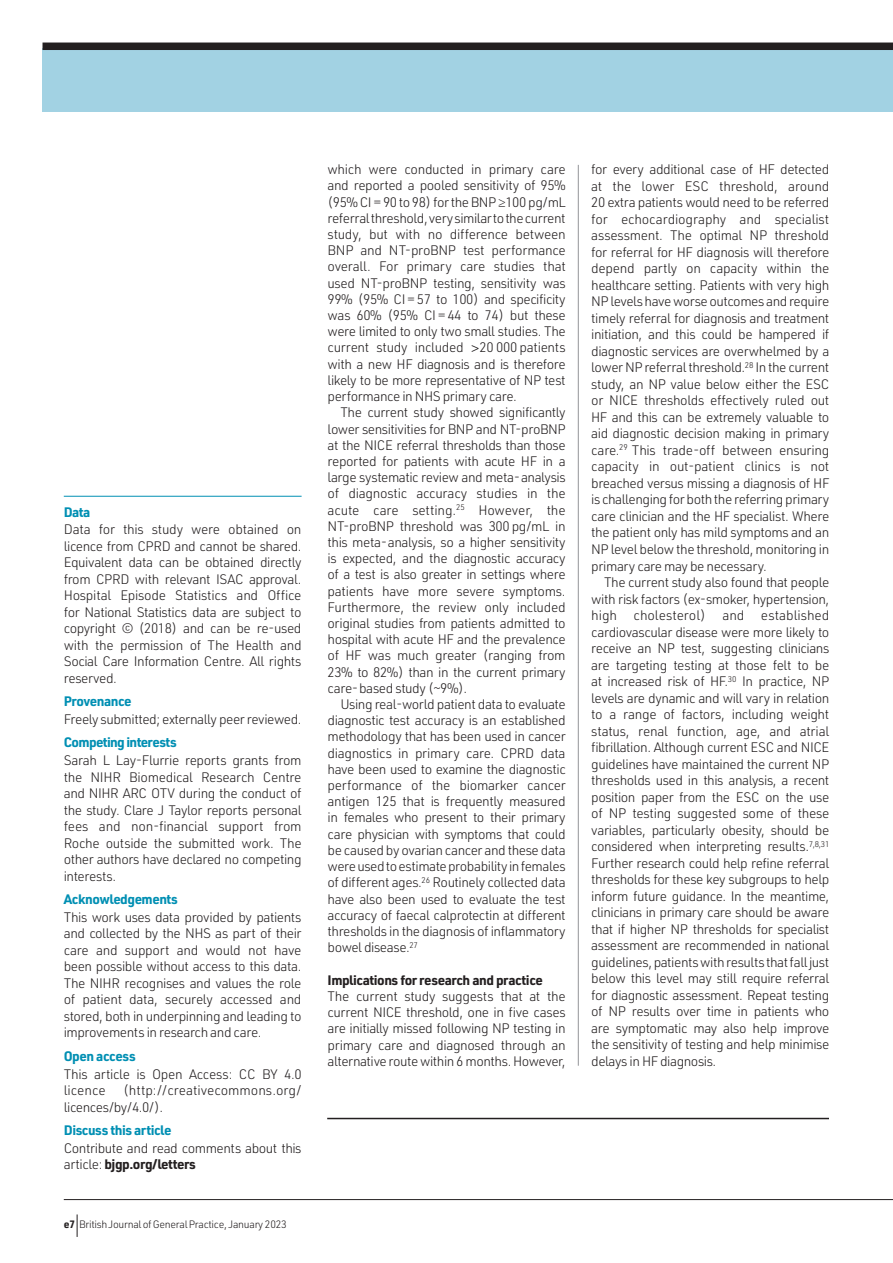
<style>
.page{position:relative;width:893px;height:1263px;background:#fff}
.page>*{position:absolute;margin:0;border:0;box-sizing:border-box;transform-origin:0 0}
.t1{font:300 13.5px/16.5px "URWDIN";letter-spacing:-.035em;color:#231f20;text-align:justify}
.t2{font:700 13.5px "URWDIN";letter-spacing:-.035em;color:#008fb3}
.t3{font:300 13.5px/16.5px "URWDIN";letter-spacing:-.005em;color:#231f20}
.t4{font:700 13.5px "URWDIN";letter-spacing:-.035em;color:#231f20}
.t5{font:300 10.5px "URWDIN";letter-spacing:-.025em;color:#231f20}
.s1{font-weight:700}
.s2{font-family:"Helvetica"}
</style>
<div class="page">
<div style="left:43px;top:48px;width:850px;height:64px;background:#a2d2e3"></div>
<div style="left:43px;top:43px;width:850px;height:7px;background:#231f20"></div>
<hr style="left:578px;top:165px;width:1px;height:901px;background:#939598">
<hr style="left:64px;top:496px;width:238px;height:1px;background:#008fb3">
<hr style="left:327px;top:1118px;width:502px;height:1px;background:#231f20">
<hr style="left:64px;top:1199px;width:829px;height:1px;background:#231f20">
<svg style="left:77px;top:1214px;width:1px;height:23px"></svg>
<p class="t2" style="left:64px;top:502px;width:28px">Data</p>
<p class="t1" style="left:64px;top:521px;width:239px">Data for this study were obtained on licence from CPRD and cannot be shared.<br>Equivalent data can be obtained directly from CPRD with relevant ISAC approval.<br>Hospital Episode Statistics and Office for National Statistics data are subject to copyright © (2018) and can be re-used with the permission of The Health and Social Care Information Centre. All rights reserved.</p>
<p class="t2" style="left:64px;top:692px;width:69px">Provenance</p>
<p class="t1" style="left:64px;top:711px;width:239px">Freely submitted; externally peer reviewed.</p>
<p class="t2" style="left:64px;top:733px;width:115px">Competing interests</p>
<p class="t1" style="left:64px;top:752px;width:239px">Sarah L Lay-Flurrie reports grants from the NIHR Biomedical Research Centre and NIHR ARC OTV during the conduct of the study. Clare J Taylor reports personal fees and non-financial support from Roche outside the submitted work. The other authors have declared no competing interests.</p>
<p class="t2" style="left:64px;top:890px;width:116px">Acknowledgements</p>
<p class="t1" style="left:64px;top:908px;width:239px">This work uses data provided by patients and collected by the NHS as part of their care and support and would not have been possible without access to this data.<br>The NIHR recognises and values the role of patient data, securely accessed and stored, both in underpinning and leading to improvements in research and care.</p>
<p class="t2" style="left:64px;top:1047px;width:73px">Open access</p>
<p class="t1" style="left:64px;top:1065px;width:239px">This article is Open Access: CC BY 4.0 licence</p>
<p class="t3" style="left:64px;top:1082px;width:239px;text-indent:59px">(http://creativecommons.org/ licences/by/4.0/).</p>
<p class="t2" style="left:64px;top:1121px;width:109px">Discuss this article</p>
<p class="t1" style="left:64px;top:1139px;width:239px">Contribute and read comments about this article: <span class="s1">bjgp.org/letters</span></p>
<p class="t5" style="left:64px;top:1217px;width:225px"><span class="s1">e7</span> BritishJournalofGeneralPractice, January 2023</p>
<p class="t1" style="left:328px;top:161px;width:240px">which were conducted in primary care and reported a pooled sensitivity of 95% (95% CI = 90 to 98) for the BNP <span class="s2">≥</span>100 pg/mL referral threshold, very similar to the current study, but with no difference between BNP and NT-proBNP test performance overall. For primary care studies that used NT-proBNP testing, sensitivity was 99% (95% CI = 57 to 100) and specificity was 60% (95% CI = 44 to 74) but these were limited to only two small studies. The current study included <span class="s2">&gt;</span>20 000 patients with a new HF diagnosis and is therefore likely to be more representative of NP test performance in NHS primary care.</p>
<p class="t1" style="left:328px;top:404px;width:240px;text-indent:13px">The current study showed significantly lower sensitivities for BNP and NT-proBNP at the NICE referral thresholds than those reported for patients with acute HF in a large systematic review and meta- analysis of diagnostic accuracy studies in the acute care setting.<sup>25</sup> However, the NT-proBNP threshold was 300 pg/mL in this meta- analysis, so a higher sensitivity is expected, and the diagnostic accuracy of a test is also greater in settings where patients have more severe symptoms.<br>Furthermore, the review only included original studies from patients admitted to hospital with acute HF and the prevalence of HF was much greater (ranging from 23% to 82%) than in the current primary care- based study (~9%).</p>
<p class="t1" style="left:328px;top:696px;width:240px;text-indent:13px">Using real-world patient data to evaluate diagnostic test accuracy is an established methodology that has been used in cancer diagnostics in primary care. CPRD data have been used to examine the diagnostic performance of the biomarker cancer antigen 125 that is frequently measured in females who present to their primary care physician with symptoms that could be caused by ovarian cancer and these data were used to estimate probability in females of different ages.<sup>26</sup> Routinely collected data have also been used to evaluate the test accuracy of faecal calprotectin at different thresholds in the diagnosis of inflammatory bowel disease.<sup>27</sup></p>
<p class="t4" style="left:328px;top:970px;width:217px">Implications for research and practice</p>
<p class="t1" style="left:328px;top:987px;width:240px">The current study suggests that at the current NICE threshold, one in five cases are initially missed following NP testing in primary care and diagnosed through an alternative route within 6 months. However,</p>
<p class="t1" style="left:591px;top:161px;width:240px">for every additional case of HF detected at the lower ESC threshold, around 20 extra patients would need to be referred for echocardiography and specialist assessment. The optimal NP threshold for referral for HF diagnosis will therefore depend partly on capacity within the healthcare setting. Patients with very high NP levels have worse outcomes and require timely referral for diagnosis and treatment initiation, and this could be hampered if diagnostic services are overwhelmed by a lower NP referral threshold.<sup>28</sup> In the current study, an NP value below either the ESC or NICE thresholds effectively ruled out HF and this can be extremely valuable to aid diagnostic decision making in primary care.<sup>29</sup> This trade-off between ensuring capacity in out-patient clinics is not breached versus missing a diagnosis of HF is challenging for both the referring primary care clinician and the HF specialist. Where the patient only has mild symptoms and an NP level below the threshold, monitoring in primary care may be necessary.</p>
<p class="t1" style="left:591px;top:574px;width:240px;text-indent:13px">The current study also found that people with risk factors (ex-smoker, hypertension, high cholesterol) and established cardiovascular disease were more likely to receive an NP test, suggesting clinicians are targeting testing at those felt to be at increased risk of HF.<sup>30</sup> In practice, NP levels are dynamic and will vary in relation to a range of factors, including weight status, renal function, age, and atrial fibrillation. Although current ESC and NICE guidelines have maintained the current NP thresholds used in this analysis, a recent position paper from the ESC on the use of NP testing suggested some of these variables, particularly obesity, should be considered when interpreting results.<sup>7,8,31<br></sup>Further research could help refine referral thresholds for these key subgroups to help inform future guidance. In the meantime, clinicians in primary care should be aware that if higher NP thresholds for specialist assessment are recommended in national guidelines, patients with results that fall just below this level may still require referral for diagnostic assessment. Repeat testing of NP results over time in patients who are symptomatic may also help improve the sensitivity of testing and help minimise delays in HF diagnosis.</p>
</div>
